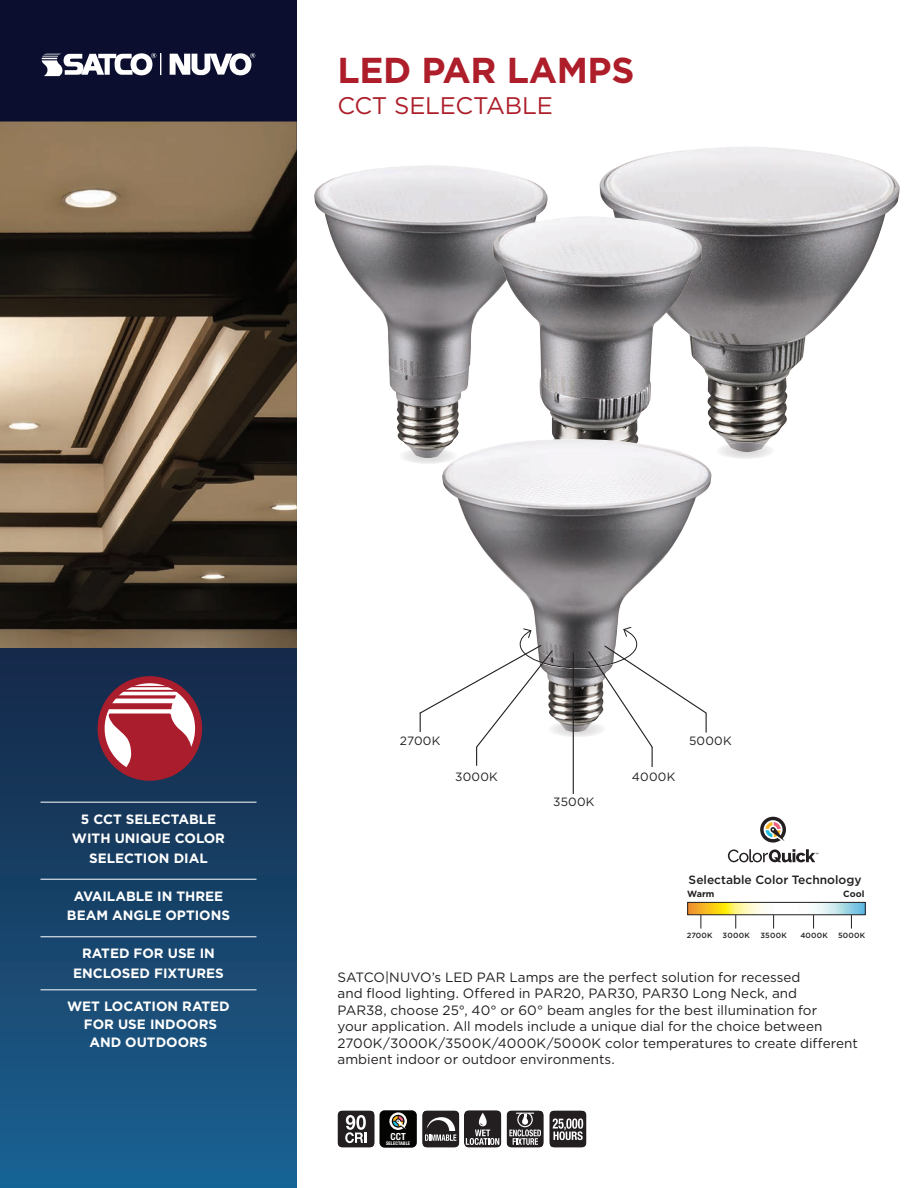
<style>
.page{position:relative;width:918px;height:1188px;background:#fff}
.page>*{position:absolute;margin:0;border:0;box-sizing:border-box;transform-origin:0 0}
.t1{font:700 36px "Gotham";letter-spacing:-.01em;color:#ad1e2a}
.t2{font:24px "Gotham";letter-spacing:-.01em;color:#ad1e2a}
.t3{font:13.5px/16.5px "Gotham";color:#231f20}
.t4{font:700 13.5px/19.5px "Gotham";color:#fff;text-align:center}
.t5{font:12px "Gotham";color:#231f20}
.t6{font:500 12px "Gotham";color:#231f20}
.t7{font:700 condensed 9.75px "Helvetica Neue LT Std";color:#fff}
.t8{font:700 9px "Gotham";color:#231f20}
.t9{font:500 7.5px "Gotham";letter-spacing:.03em;color:#231f20}
.t10{font:700 condensed 4.95px "Helvetica Neue LT Std";color:#fff}
</style>
<div class="page">
<svg style="left:0;top:0;width:297px;height:1188px;background:#153c62"></svg>
<svg style="left:170px;top:53px;width:85px;height:22px"></svg>
<svg style="left:42px;top:53px;width:120px;height:23px"></svg>
<img style="left:0;top:122px;width:297px;height:526px">
<hr style="left:40px;top:802px;width:216px;height:1px;background:#fff">
<hr style="left:40px;top:879px;width:216px;height:1px;background:#fff">
<hr style="left:40px;top:936px;width:216px;height:1px;background:#fff">
<hr style="left:40px;top:989px;width:216px;height:1px;background:#fff">
<svg style="left:464px;top:1110px;width:37px;height:38px"></svg>
<div style="left:423px;top:1111px;width:35px;height:36px;background:#231f20;border-radius:5px"></div>
<div style="left:422px;top:1110px;width:37px;height:38px;border:2px solid #231f20;border-radius:5px"></div>
<svg style="left:425px;top:1117px;width:31px;height:24px"></svg>
<div style="left:550px;top:1111px;width:36px;height:36px;background:#231f20;border-radius:5px"></div>
<div style="left:549px;top:1110px;width:38px;height:38px;border:2px solid #231f20;border-radius:5px"></div>
<svg style="left:553px;top:1118px;width:30px;height:22px"></svg>
<div style="left:338px;top:1111px;width:36px;height:36px;background:#231f20;border-radius:5px"></div>
<div style="left:338px;top:1110px;width:37px;height:38px;border:2px solid #231f20;border-radius:5px"></div>
<svg style="left:345px;top:1115px;width:21px;height:28px"></svg>
<svg style="left:507px;top:1110px;width:37px;height:38px"></svg>
<svg style="left:98px;top:676px;width:104px;height:105px"></svg>
<img style="left:600px;top:147px;width:300px;height:297px">
<img style="left:728px;top:443px;width:37px;height:9px">
<img style="left:314px;top:165px;width:234px;height:284px">
<img style="left:411px;top:448px;width:30px;height:10px">
<img style="left:493px;top:216px;width:209px;height:223px">
<div style="left:379px;top:1110px;width:38px;height:38px;background:#040503;border-radius:5px"></div>
<svg style="left:389px;top:1112px;width:18px;height:18px"></svg>
<img style="left:441px;top:439px;width:271px;height:187px">
<hr style="left:573px;top:653px;width:1px;height:141px;background:#231f20">
<svg style="left:419px;top:626px;width:288px;height:141px"></svg>
<svg style="left:728px;top:849px;width:90px;height:13px"></svg>
<svg style="left:760px;top:817px;width:26px;height:26px"></svg>
<img style="left:689px;top:904px;width:175px;height:9px">
<div style="left:687px;top:902px;width:179px;height:13px;border:1px solid #231f20"></div>
<svg style="left:701px;top:915px;width:1px;height:14px"></svg>
<svg style="left:735px;top:915px;width:1px;height:14px"></svg>
<svg style="left:773px;top:915px;width:1px;height:14px"></svg>
<svg style="left:813px;top:915px;width:1px;height:14px"></svg>
<svg style="left:851px;top:915px;width:1px;height:14px"></svg>
<h1 class="t1" style="left:338px;top:46px;width:298px">LED PAR LAMPS</h1>
<h2 class="t2" style="left:338px;top:90px;width:217px">CCT SELECTABLE</h2>
<p class="t4" style="left:72px;top:809px;width:155px">5 CCT SELECTABLE<br>WITH UNIQUE COLOR<br>SELECTION DIAL</p>
<p class="t4" style="left:67px;top:886px;width:165px">AVAILABLE IN THREE<br>BEAM ANGLE OPTIONS</p>
<p class="t4" style="left:73px;top:944px;width:152px">RATED FOR USE IN<br>ENCLOSED FIXTURES</p>
<p class="t4" style="left:67px;top:997px;width:164px;line-height:18px">WET LOCATION RATED<br>FOR USE INDOORS<br>AND OUTDOORS</p>
<p class="t5" style="left:400px;top:733px;width:42px">2700K</p>
<p class="t5" style="left:455px;top:769px;width:44px">3000K</p>
<p class="t5" style="left:553px;top:794px;width:43px">3500K</p>
<p class="t5" style="left:632px;top:769px;width:45px">4000K</p>
<p class="t5" style="left:689px;top:733px;width:44px">5000K</p>
<p class="t6" style="left:689px;top:872px;width:175px">Selectable Color Technology</p>
<p class="t8" style="left:687px;top:888px;width:29px">Warm</p>
<p class="t8" style="left:843px;top:888px;width:23px">Cool</p>
<p class="t9" style="left:687px;top:930px;width:27px">2700K</p>
<p class="t9" style="left:723px;top:930px;width:29px">3000K</p>
<p class="t9" style="left:761px;top:930px;width:28px">3500K</p>
<p class="t9" style="left:800px;top:930px;width:29px">4000K</p>
<p class="t9" style="left:838px;top:930px;width:29px">5000K</p>
<p class="t3" style="left:337px;top:969px;width:522px">SATCO|NUVO’s LED PAR Lamps are the perfect solution for recessed<br>and flood lighting. Offered in PAR20, PAR30, PAR30 Long Neck, and<br>PAR38, choose 25°, 40° or 60° beam angles for the best illumination for<br>your application. All models include a unique dial for the choice between 2700K/3000K/3500K/4000K/5000K color temperatures to create different ambient indoor or outdoor environments.</p>
<p class="t7" style="left:391px;top:1130px;width:17px">CCT</p>
<p class="t10" style="left:386px;top:1141px;width:26px">SELECTABLE</p>
</div>
